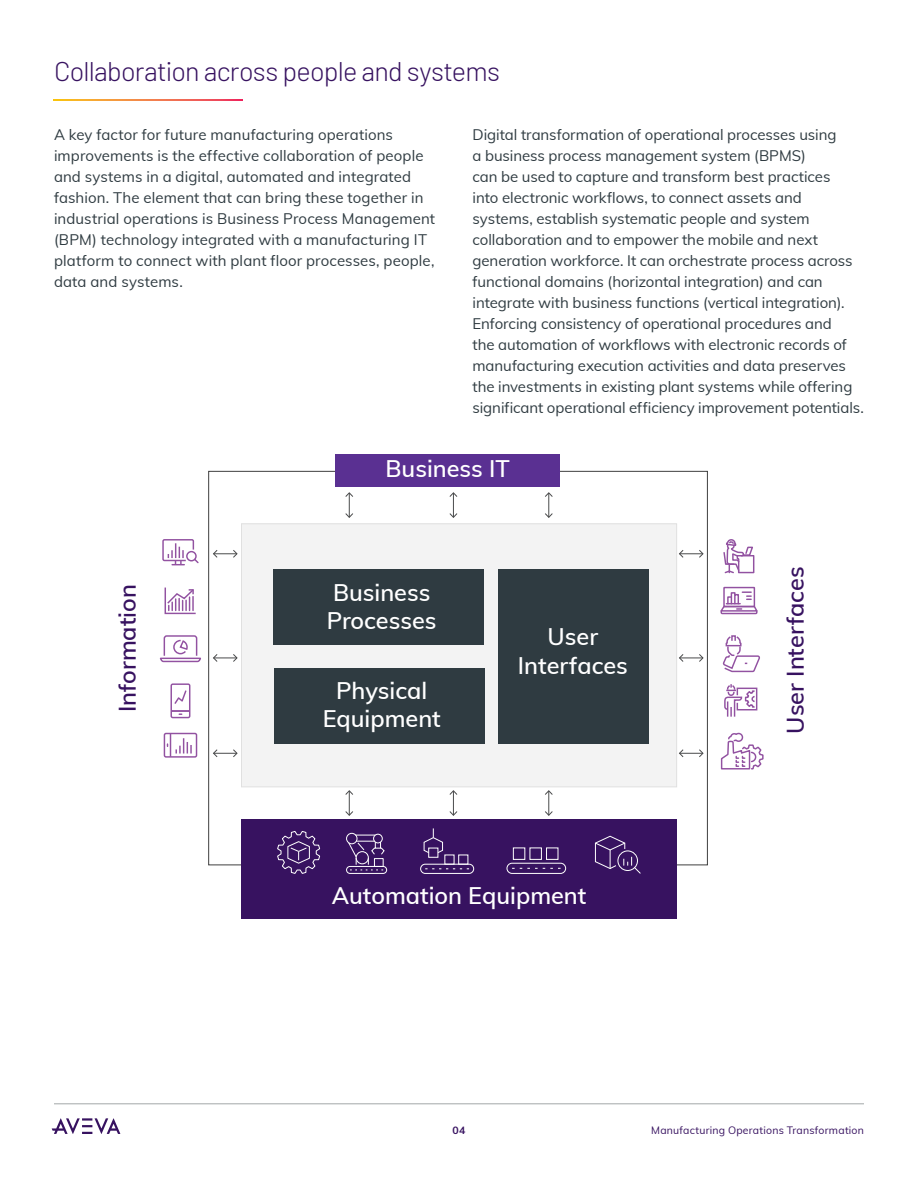
<style>
.page{position:relative;width:918px;height:1188px;background:#fff}
.page>*{position:absolute;margin:0;border:0;box-sizing:border-box;transform-origin:0 0}
.REBRAND_-_H3_Interna{font:300 27px "Barlow";letter-spacing:-.025em;color:#371260}
.t1{font:600 23.4px/28.2px "Muli";color:#fff;text-align:center}
.t2{font:600 23.4px "Muli";color:#371260}
.Body_Copy{font:15px/21px "Muli";color:#2f3b41}
.t3{font:10.5px "Muli";letter-spacing:.02em;color:#371260}
.t4{font:700 10.5px "Muli";color:#371260}
</style>
<div class="page">
<hr style="left:54px;top:1104px;width:810px;height:1px;background:#a3a7a9">
<svg style="left:52px;top:1118px;width:68px;height:16px"></svg>
<div style="left:241px;top:524px;width:436px;height:263px;background:#f3f3f3"></div>
<div style="left:335px;top:454px;width:225px;height:32px;background:#5a3092"></div>
<div style="left:273px;top:570px;width:210px;height:75px;background:#2f3b41"></div>
<div style="left:274px;top:669px;width:210px;height:75px;background:#2f3b41"></div>
<div style="left:499px;top:569px;width:150px;height:174px;background:#2f3b41"></div>
<div style="left:723px;top:587px;width:32px;height:20px;border:1px solid #9252a1"></div>
<svg style="left:720px;top:591px;width:38px;height:24px"></svg>
<svg style="left:723px;top:539px;width:32px;height:35px"></svg>
<svg style="left:720px;top:635px;width:44px;height:135px"></svg>
<div style="left:241px;top:819px;width:436px;height:100px;background:#371260"></div>
<svg style="left:594px;top:835px;width:47px;height:39px"></svg>
<div style="left:546px;top:847px;width:12px;height:13px;border:1px solid #fff"></div>
<div style="left:529px;top:847px;width:13px;height:13px;border:1px solid #fff"></div>
<div style="left:513px;top:847px;width:12px;height:13px;border:1px solid #fff"></div>
<svg style="left:512px;top:868px;width:49px;height:1px"></svg>
<div style="left:506px;top:863px;width:60px;height:11px;border:1px solid #fff;border-radius:5px"></div>
<div style="left:428px;top:848px;width:10px;height:10px;border:1px solid #fff"></div>
<div style="left:458px;top:854px;width:10px;height:11px;border:1px solid #fff"></div>
<svg style="left:425px;top:868px;width:44px;height:1px"></svg>
<div style="left:420px;top:864px;width:54px;height:10px;border:1px solid #fff;border-radius:5px"></div>
<svg style="left:423px;top:828px;width:20px;height:26px"></svg>
<div style="left:373px;top:834px;width:10px;height:9px;border:1px solid #fff;border-radius:50%"></div>
<div style="left:346px;top:833px;width:12px;height:11px;border:1px solid #fff;border-radius:50%"></div>
<svg style="left:347px;top:835px;width:38px;height:35px"></svg>
<div style="left:346px;top:866px;width:41px;height:8px;border:1px solid #fff;border-radius:3px"></div>
<svg style="left:277px;top:831px;width:44px;height:43px"></svg>
<svg style="left:162px;top:539px;width:37px;height:26px"></svg>
<svg style="left:164px;top:587px;width:32px;height:28px"></svg>
<svg style="left:159px;top:635px;width:42px;height:28px"></svg>
<div style="left:171px;top:683px;width:19px;height:35px;border:1px solid #9252a1;border-radius:2px"></div>
<svg style="left:171px;top:689px;width:19px;height:26px"></svg>
<div style="left:164px;top:733px;width:33px;height:25px;border:1px solid #9252a1;border-radius:2px"></div>
<svg style="left:167px;top:734px;width:25px;height:23px"></svg>
<svg style="left:679px;top:550px;width:25px;height:8px"></svg>
<svg style="left:679px;top:654px;width:25px;height:8px"></svg>
<svg style="left:679px;top:749px;width:25px;height:8px"></svg>
<svg style="left:213px;top:550px;width:25px;height:8px"></svg>
<svg style="left:213px;top:654px;width:25px;height:8px"></svg>
<svg style="left:213px;top:749px;width:25px;height:8px"></svg>
<svg style="left:345px;top:790px;width:8px;height:26px"></svg>
<svg style="left:449px;top:790px;width:9px;height:26px"></svg>
<svg style="left:545px;top:790px;width:8px;height:26px"></svg>
<svg style="left:345px;top:492px;width:8px;height:26px"></svg>
<svg style="left:449px;top:492px;width:9px;height:26px"></svg>
<svg style="left:545px;top:492px;width:8px;height:26px"></svg>
<svg style="left:53px;top:99px;width:189px;height:2px"></svg>
<p class="REBRAND_-_H3_Interna" style="left:54px;top:55px;width:447px">Collaboration across people and systems</p>
<p class="Body_Copy" style="left:54px;top:123px;width:383px">A key factor for future manufacturing operations improvements is the effective collaboration of people and systems in a digital, automated and integrated fashion. The element that can bring these together in industrial operations is Business Process Management (BPM) technology integrated with a manufacturing IT platform to connect with plant floor processes, people, data and systems.</p>
<p class="Body_Copy" style="left:472px;top:123px;width:393px">Digital transformation of operational processes using<br>a business process management system (BPMS)<br>can be used to capture and transform best practices<br>into electronic workflows, to connect assets and systems, establish systematic people and system collaboration and to empower the mobile and next generation workforce. It can orchestrate process across functional domains (horizontal integration) and can integrate with business functions (vertical integration).<br>Enforcing consistency of operational procedures and<br>the automation of workflows with electronic records of manufacturing execution activities and data preserves the investments in existing plant systems while offering significant operational efficiency improvement potentials.</p>
<p class="t2" style="left:110px;top:712px;width:129px;rotate:-90deg">Information</p>
<p class="t1" style="left:386px;top:453px;width:126px">Business IT</p>
<p class="t1" style="left:327px;top:578px;width:111px;text-align:left">Business<br>Processes</p>
<p class="t1" style="left:323px;top:675px;width:120px">Physical<br>Equipment</p>
<p class="t1" style="left:518px;top:622px;width:112px">User<br>Interfaces</p>
<p class="t1" style="left:332px;top:881px;width:256px">Automation Equipment</p>
<p class="t2" style="left:778px;top:734px;width:168px;rotate:-90deg">User Interfaces</p>
<p class="t4" style="left:453px;top:1123px;width:14px">04</p>
<p class="t3" style="left:651px;top:1122px;width:214px">Manufacturing Operations Transformation</p>
</div>
